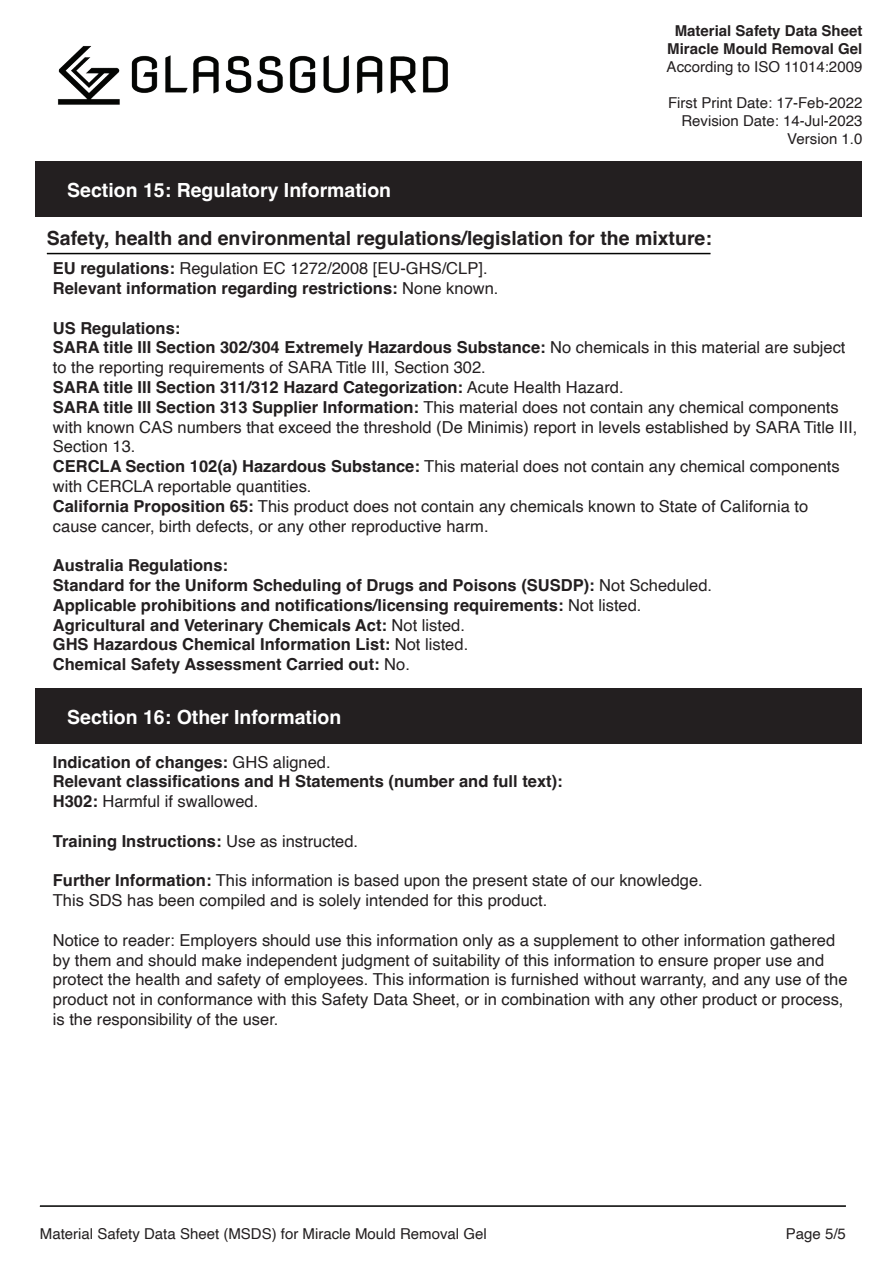
<style>
.page{position:relative;width:893px;height:1263px;background:#fff}
.page>*{position:absolute;margin:0;border:0;box-sizing:border-box;transform-origin:0 0}
.t1{font:700 19.5px "Helvetica";color:#231f20}
.t2{font:700 19.5px "Helvetica";color:#fff}
.t3{font:16.5px/19.8px "Helvetica";color:#231f20}
.t4{font:700 16.5px/19.8px "Helvetica";color:#231f20}
.t5{font:15px/18px "Helvetica";color:#231f20;text-align:right}
.t6{font:700 15px/18px "Helvetica";color:#231f20;text-align:center}
.s1{font-weight:400}
.s2{font-weight:700}
</style>
<div class="page">
<img style="left:57px;top:46px;width:391px;height:59px">
<div style="left:35px;top:161px;width:826px;height:56px;background:#231f20"></div>
<hr style="left:40px;top:1205px;width:806px;height:2px;background:#040503">
<hr style="left:47px;top:253px;width:663px;height:1px;background:#040503">
<div style="left:36px;top:688px;width:826px;height:56px;background:#231f20"></div>
<p class="t2" style="left:67px;top:178px;width:325px">Section 15: Regulatory Information</p>
<p class="t6" style="left:667px;top:23px;width:197px">Material Safety Data Sheet<br>Miracle Mould Removal Gel</p>
<p class="t5" style="left:667px;top:58px;width:197px">According to ISO 11014:2009</p>
<p class="t5" style="left:668px;top:94px;width:196px">First Print Date: 17-Feb-2022<br>Revision Date: 14-Jul-2023<br>Version 1.0</p>
<p class="t1" style="left:47px;top:226px;width:666px">Safety, health and environmental regulations/legislation for the mixture:</p>
<p class="t4" style="left:53px;top:260px;width:447px">EU regulations: <span class="s1">Regulation EC 1272/2008 [EU-GHS/CLP].<br></span>Relevant information regarding restrictions: <span class="s1">None known.</span></p>
<p class="t3" style="left:53px;top:318px;width:806px"><span class="s2">US Regulations:<br>SARA title III Section 302/304 Extremely Hazardous Substance:</span> No chemicals in this material are subject to the reporting requirements of SARA Title III, Section 302.<br><span class="s2">SARA title III Section 311/312 Hazard Categorization:</span> Acute Health Hazard.<br><span class="s2">SARA title III Section 313 Supplier Information:</span> This material does not contain any chemical components with known CAS numbers that exceed the threshold (De Minimis) report in levels established by SARA Title III, Section 13.<br><span class="s2">CERCLA Section 102(a) Hazardous Substance:</span> This material does not contain any chemical components with CERCLA reportable quantities.<br><span class="s2">California Proposition 65:</span> This product does not contain any chemicals known to State of California to<br>cause cancer, birth defects, or any other reproductive harm.</p>
<p class="t4" style="left:53px;top:557px;width:661px">Australia Regulations:<br>Standard for the Uniform Scheduling of Drugs and Poisons (SUSDP): <span class="s1">Not Scheduled.<br></span>Applicable prohibitions and notifications/licensing requirements: <span class="s1">Not listed.<br></span>Agricultural and Veterinary Chemicals Act: <span class="s1">Not listed.<br></span>GHS Hazardous Chemical Information List: <span class="s1">Not listed.<br></span>Chemical Safety Assessment Carried out: <span class="s1">No.</span></p>
<p class="t2" style="left:67px;top:705px;width:276px">Section 16: Other Information</p>
<p class="t4" style="left:53px;top:754px;width:511px">Indication of changes: <span class="s1">GHS aligned.<br></span>Relevant classifications and H Statements (number and full text):<br>H302: <span class="s1">Harmful if swallowed.</span></p>
<p class="t4" style="left:53px;top:833px;width:307px">Training Instructions: <span class="s1">Use as instructed.</span></p>
<p class="t3" style="left:53px;top:871px;width:651px"><span class="s2">Further Information:</span> This information is based upon the present state of our knowledge.<br>This SDS has been compiled and is solely intended for this product.</p>
<p class="t3" style="left:53px;top:930px;width:796px">Notice to reader: Employers should use this information only as a supplement to other information gathered by them and should make independent judgment of suitability of this information to ensure proper use and protect the health and safety of employees. This information is furnished without warranty, and any use of the product not in conformance with this Safety Data Sheet, or in combination with any other product or process, is the responsibility of the user.</p>
<p class="t5" style="left:40px;top:1225px;width:448px">Material Safety Data Sheet (MSDS) for Miracle Mould Removal Gel</p>
<p class="t5" style="left:786px;top:1225px;width:62px">Page 5/5</p>
</div>
